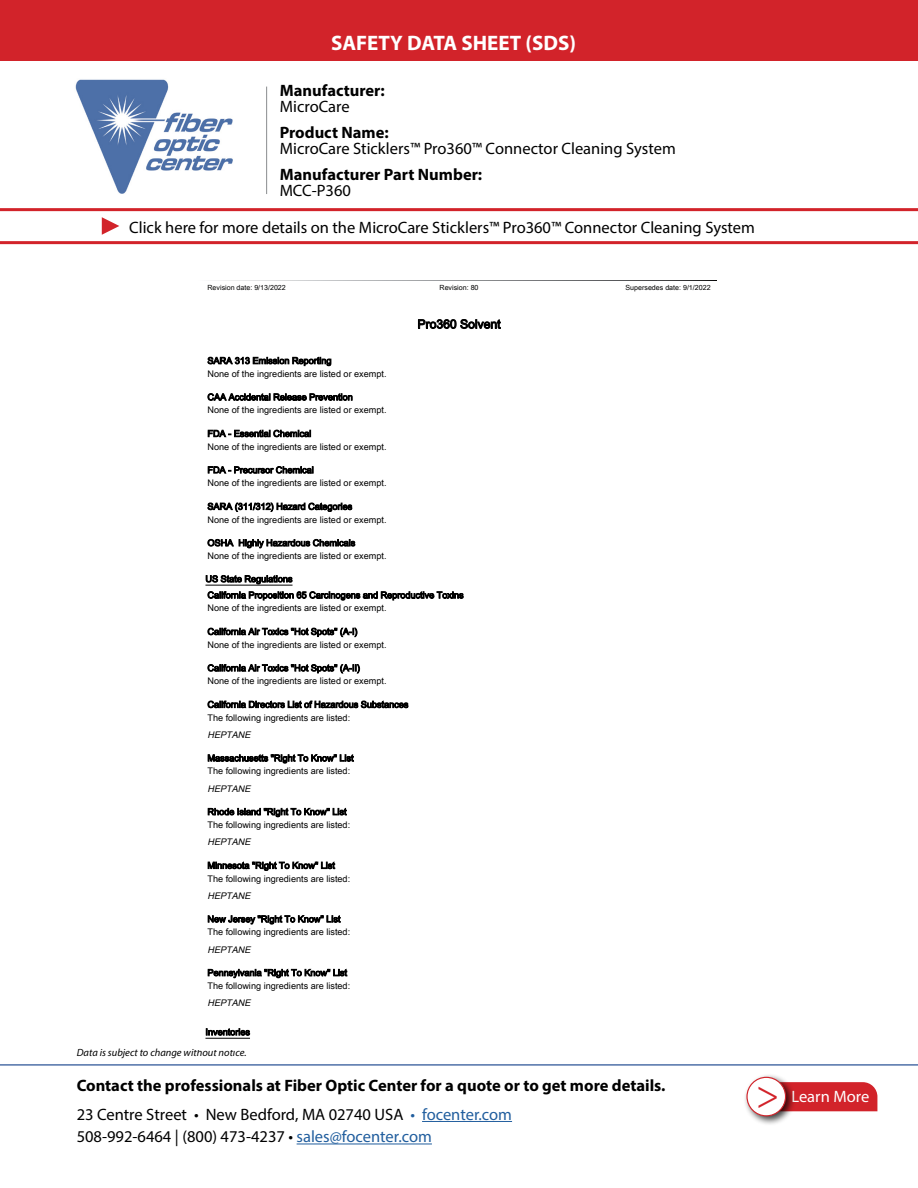
<style>
.page{position:relative;width:918px;height:1188px;background:#fff}
.page>*{position:absolute;margin:0;border:0;box-sizing:border-box;transform-origin:0 0}
.t1{font:42px "Minion Pro";color:#d2232a}
.t2{font:700 21px "Myriad Pro";color:#fff}
.t3{font:16.5px/22.5px "Myriad Pro";color:#000}
.t4{font:700 16.5px/16.5px "Myriad Pro";color:#000}
.t5{font:16.5px "Myriad Pro";color:#fff}
.t6{font:12.15px "Arial Unicode MS";color:#000}
.t7{font:italic 10.5px "Myriad Pro";color:#000}
.t8{font:9.15px/13.2px "Arial Unicode MS";color:#000}
.t9{font:italic 9.15px "Arial Unicode MS";color:#000}
.t10{font:7.05px "Arial Unicode MS";color:#000}
.s1{font-weight:400}
.s2{font-weight:700}
.s3{color:#215e9e}
</style>
<div class="page">
<hr style="left:422px;top:1121px;width:90px;height:1px;background:#215e9e">
<hr style="left:297px;top:1144px;width:135px;height:1px;background:#215e9e">
<hr style="left:0;top:1064px;width:918px;height:2px;background:#4f70a8">
<img style="left:75px;top:79px;width:158px;height:115px">
<hr style="left:266px;top:87px;width:1px;height:107px;background:#8a8c8e">
<div style="left:796px;top:1082px;width:81px;height:29px;background:#d2232a"></div>
<div style="left:743px;top:1074px;width:53px;height:52px;background:#000;opacity:.75"></div>
<div style="left:747px;top:1077px;width:39px;height:39px;background:#fff;border-radius:50%"></div>
<div style="left:746px;top:1077px;width:40px;height:39px;border:1px solid #d2232a;border-radius:50%"></div>
<hr style="left:0;top:241px;width:918px;height:3px;background:#d2232a">
<hr style="left:0;top:208px;width:918px;height:3px;background:#d2232a">
<svg style="left:102px;top:217px;width:17px;height:18px"></svg>
<div style="left:0;top:0;width:918px;height:60px;background:#d2232a"></div>
<hr style="left:205px;top:585px;width:88px;height:1px;background:#000">
<hr style="left:205px;top:1038px;width:45px;height:1px;background:#000">
<p class="t2" style="left:331px;top:29px;width:246px">SAFETY DATA SHEET (SDS)</p>
<p class="t4" style="left:280px;top:81px;width:107px">Manufacturer:<br><span class="s1">MicroCare</span></p>
<p class="t3" style="left:280px;top:124px;width:398px;line-height:16.5px"><span class="s2">Product Name:<br></span>MicroCare Sticklers™ Pro360™ Connector Cleaning System</p>
<p class="t4" style="left:280px;top:165px;width:204px">Manufacturer Part Number:</p>
<p class="t3" style="left:280px;top:179px;width:73px">MCC-P360</p>
<p class="t3" style="left:129px;top:216px;width:627px">Click here for more details on the MicroCare Sticklers™ Pro360™ Connector Cleaning System</p>
<p class="t10" style="left:208px;top:282px;width:80px">Revision date: 9/13/2022</p>
<p class="t10" style="left:440px;top:282px;width:40px">Revision: 80</p>
<p class="t10" style="left:626px;top:282px;width:87px">Supersedes date: 9/1/2022</p>
<p class="t6" style="left:418px;top:315px;width:85px">Pro360 Solvent</p>
<p class="t8" style="left:208px;top:354px;width:181px">SARA 313 Emission Reporting<br>None of the ingredients are listed or exempt.</p>
<p class="t8" style="left:208px;top:390px;width:181px">CAA Accidental Release Prevention<br>None of the ingredients are listed or exempt.</p>
<p class="t8" style="left:208px;top:427px;width:181px">FDA - Essential Chemical<br>None of the ingredients are listed or exempt.</p>
<p class="t8" style="left:208px;top:463px;width:181px">FDA - Precursor Chemical<br>None of the ingredients are listed or exempt.</p>
<p class="t8" style="left:208px;top:500px;width:181px">SARA (311/312) Hazard Categories<br>None of the ingredients are listed or exempt.</p>
<p class="t8" style="left:208px;top:536px;width:181px">OSHA Highly Hazardous Chemicals<br>None of the ingredients are listed or exempt.</p>
<p class="t8" style="left:205px;top:571px;width:260px;line-height:16.2px">US State Regulations<br>California Proposition 65 Carcinogens and Reproductive Toxins</p>
<p class="t8" style="left:208px;top:601px;width:181px">None of the ingredients are listed or exempt.</p>
<p class="t8" style="left:208px;top:625px;width:181px">California Air Toxics "Hot Spots" (A-I)<br>None of the ingredients are listed or exempt.</p>
<p class="t8" style="left:208px;top:661px;width:181px">California Air Toxics "Hot Spots" (A-II)<br>None of the ingredients are listed or exempt.</p>
<p class="t8" style="left:208px;top:698px;width:202px">California Directors List of Hazardous Substances<br>The following ingredients are listed:</p>
<p class="t9" style="left:208px;top:728px;width:47px">HEPTANE</p>
<p class="t8" style="left:208px;top:751px;width:148px">Massachusetts "Right To Know" List<br>The following ingredients are listed:</p>
<p class="t9" style="left:208px;top:782px;width:47px">HEPTANE</p>
<p class="t8" style="left:208px;top:805px;width:144px">Rhode Island "Right To Know" List<br>The following ingredients are listed:</p>
<p class="t9" style="left:208px;top:835px;width:47px">HEPTANE</p>
<p class="t8" style="left:208px;top:859px;width:144px">Minnesota "Right To Know" List<br>The following ingredients are listed:</p>
<p class="t9" style="left:208px;top:889px;width:47px">HEPTANE</p>
<p class="t8" style="left:208px;top:912px;width:144px">New Jersey "Right To Know" List<br>The following ingredients are listed:</p>
<p class="t9" style="left:208px;top:943px;width:47px">HEPTANE</p>
<p class="t8" style="left:208px;top:966px;width:144px">Pennsylvania "Right To Know" List<br>The following ingredients are listed:</p>
<p class="t9" style="left:208px;top:996px;width:47px">HEPTANE</p>
<p class="t8" style="left:205px;top:1025px;width:46px">Inventories</p>
<p class="t7" style="left:77px;top:1046px;width:171px">Data is subject to change without notice.</p>
<p class="t4" style="left:77px;top:1076px;width:590px">Contact the professionals at Fiber Optic Center for a quote or to get more details.</p>
<p class="t3" style="left:77px;top:1103px;width:437px">23 Centre Street • New Bedford, MA 02740 USA <span class="s3">• focenter.com<br></span>508-992-6464 | (800) 473-4237 • <span class="s3">sales@focenter.com</span></p>
<p class="t1" style="left:756px;top:1066px;width:25px">&gt;</p>
<p class="t5" style="left:791px;top:1087px;width:79px">Learn More</p>
</div>
